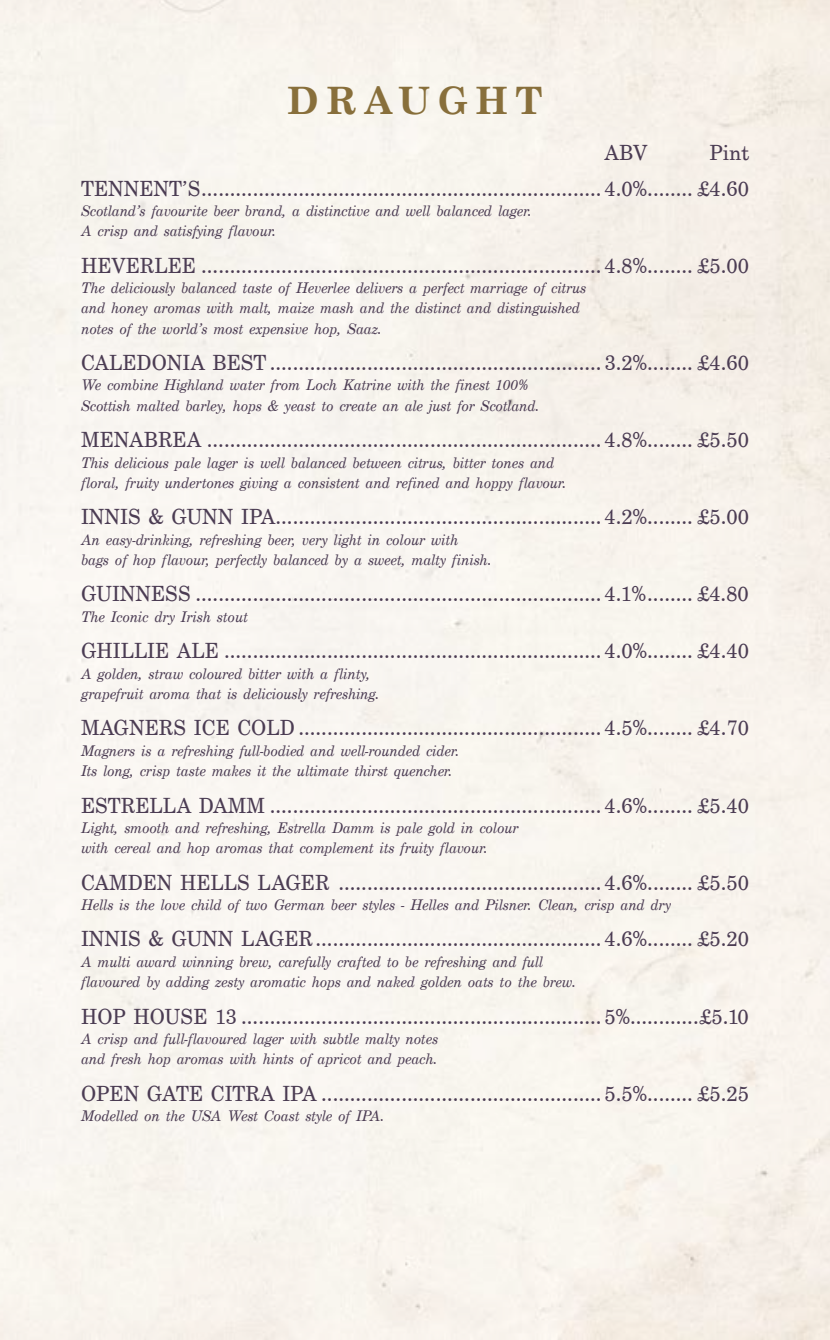
<style>
.page{position:relative;width:830px;height:1340px;background:#fff}
.page>*{position:absolute;margin:0;border:0;box-sizing:border-box;transform-origin:0 0}
.t1{font:700 40.5px "Century Sch T";letter-spacing:.2em;color:#886f3b}
.t2{font:22.5px "Century Sch T";color:#4b3c53}
.t3{font:italic 15.75px/20.2px "Century Sch T";color:#4b3c53}
</style>
<div class="page">
<h1 class="t1" style="left:287px;top:78px;width:256px">DRAUGHT</h1>
<h2 class="t2" style="left:604px;top:140px;width:44px">ABV</h2>
<h2 class="t2" style="left:709px;top:140px;width:41px">Pint</h2>
<h2 class="t2" style="left:81px;top:175px;width:567px">TENNENT’S...................................................................... 4.0%</h2>
<h2 class="t2" style="left:697px;top:175px;width:52px">£4.60</h2>
<p class="t3" style="left:81px;top:201px;width:452px">Scotland’s favourite beer brand, a distinctive and well balanced lager.<br>A crisp and satisfying flavour.</p>
<h2 class="t2" style="left:81px;top:252px;width:567px">HEVERLEE ...................................................................... 4.8%</h2>
<h2 class="t2" style="left:697px;top:252px;width:52px">£5.00</h2>
<p class="t3" style="left:81px;top:278px;width:506px">The deliciously balanced taste of Heverlee delivers a perfect marriage of citrus and honey aromas with malt, maize mash and the distinct and distinguished notes of the world’s most expensive hop, Saaz.</p>
<h2 class="t2" style="left:81px;top:350px;width:567px">CALEDONIA BEST .......................................................... 3.2%</h2>
<h2 class="t2" style="left:697px;top:350px;width:52px">£4.60</h2>
<p class="t3" style="left:81px;top:375px;width:459px">We combine Highland water from Loch Katrine with the finest 100%<br>Scottish malted barley, hops &amp; yeast to create an ale just for Scotland.</p>
<h2 class="t2" style="left:81px;top:427px;width:567px">MENABREA ..................................................................... 4.8%</h2>
<h2 class="t2" style="left:697px;top:427px;width:52px">£5.50</h2>
<p class="t3" style="left:81px;top:452px;width:487px">This delicious pale lager is well balanced between citrus, bitter tones and floral, fruity undertones giving a consistent and refined and hoppy flavour.</p>
<h2 class="t2" style="left:81px;top:504px;width:567px">INNIS &amp; GUNN IPA......................................................... 4.2%</h2>
<h2 class="t2" style="left:697px;top:504px;width:52px">£5.00</h2>
<p class="t3" style="left:81px;top:529px;width:412px">An easy-drinking, refreshing beer, very light in colour with<br>bags of hop flavour, perfectly balanced by a sweet, malty finish.</p>
<h2 class="t2" style="left:81px;top:581px;width:566px">GUINNESS ....................................................................... 4.1%</h2>
<h2 class="t2" style="left:697px;top:581px;width:52px">£4.80</h2>
<p class="t3" style="left:81px;top:606px;width:168px">The Iconic dry Irish stout</p>
<h2 class="t2" style="left:81px;top:638px;width:567px">GHILLIE ALE .................................................................. 4.0%</h2>
<h2 class="t2" style="left:697px;top:638px;width:52px">£4.40</h2>
<p class="t3" style="left:81px;top:663px;width:300px">A golden, straw coloured bitter with a flinty, grapefruit aroma that is deliciously refreshing.</p>
<h2 class="t2" style="left:81px;top:715px;width:567px">MAGNERS ICE COLD ..................................................... 4.5%</h2>
<h2 class="t2" style="left:697px;top:715px;width:52px">£4.70</h2>
<p class="t3" style="left:81px;top:740px;width:379px">Magners is a refreshing full-bodied and well-rounded cider.<br>Its long, crisp taste makes it the ultimate thirst quencher.</p>
<h2 class="t2" style="left:81px;top:792px;width:567px">ESTRELLA DAMM .......................................................... 4.6%</h2>
<h2 class="t2" style="left:697px;top:792px;width:52px">£5.40</h2>
<p class="t3" style="left:81px;top:817px;width:438px">Light, smooth and refreshing, Estrella Damm is pale gold in colour with cereal and hop aromas that complement its fruity flavour.</p>
<h2 class="t2" style="left:81px;top:869px;width:567px">CAMDEN HELLS LAGER .............................................. 4.6%</h2>
<h2 class="t2" style="left:697px;top:869px;width:52px">£5.50</h2>
<p class="t3" style="left:81px;top:894px;width:591px">Hells is the love child of two German beer styles - Helles and Pilsner. Clean, crisp and dry</p>
<h2 class="t2" style="left:81px;top:926px;width:567px">INNIS &amp; GUNN LAGER.................................................. 4.6%</h2>
<h2 class="t2" style="left:697px;top:926px;width:52px">£5.20</h2>
<p class="t3" style="left:81px;top:951px;width:496px">A multi award winning brew, carefully crafted to be refreshing and full flavoured by adding zesty aromatic hops and naked golden oats to the brew.</p>
<h2 class="t2" style="left:81px;top:1003px;width:550px">HOP HOUSE 13 ............................................................... 5%</h2>
<h2 class="t2" style="left:699px;top:1003px;width:50px">£5.10</h2>
<p class="t3" style="left:81px;top:1028px;width:358px">A crisp and full-flavoured lager with subtle malty notes and fresh hop aromas with hints of apricot and peach.</p>
<h2 class="t2" style="left:81px;top:1080px;width:567px">OPEN GATE CITRA IPA ................................................. 5.5%</h2>
<h2 class="t2" style="left:697px;top:1080px;width:52px">£5.25</h2>
<p class="t3" style="left:81px;top:1105px;width:304px">Modelled on the USA West Coast style of IPA.</p>
</div>
